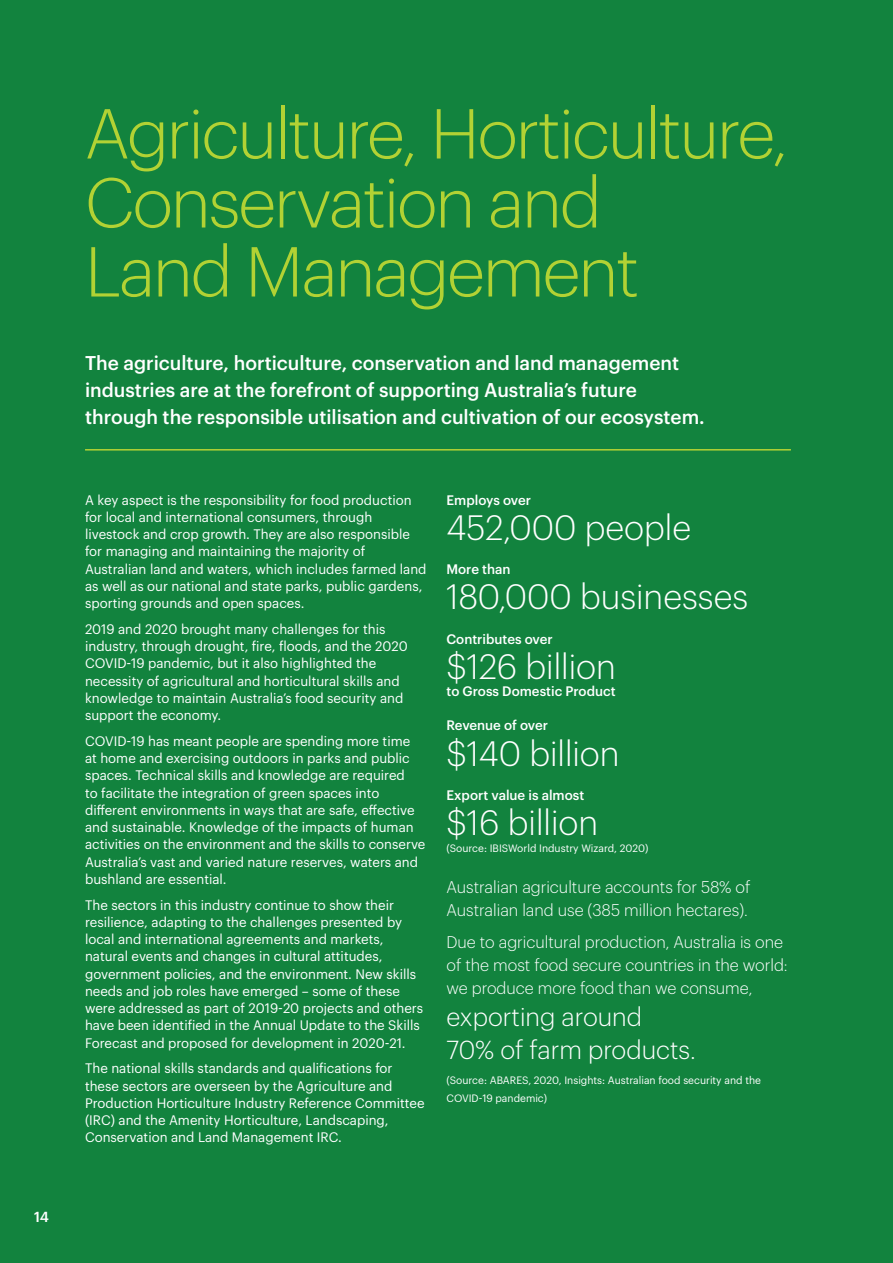
<style>
.page{position:relative;width:893px;height:1263px;background:#12833e}
.page>*{position:absolute;margin:0;border:0;box-sizing:border-box;transform-origin:0 0}
.Heading_1{font:300 69px/69px "Graphik";letter-spacing:-.03em;color:#b2d234}
.Body_1{font:300 34.5px "Graphik";color:#fff}
.Body_1-2{font:300 25.5px/32.2px "Graphik";color:#fff}
.Body_1-3{font:500 19.5px/27px "Graphik";color:#fff}
.Body_1-4{font:300 16.5px/23.2px "Graphik";color:#fff}
.Heading_5{font:500 14.25px "Graphik";color:#fff}
.Body_1-5{font:13.5px/17.2px "Graphik";color:#fff}
.Body_1-6{font:500 13.5px "Graphik";color:#fff}
.Body_1-7{font:10.5px/17.2px "Graphik";color:#fff}
</style>
<div class="page">
<hr style="left:85px;top:449px;width:706px;height:1px;background:#b2d234">
<p class="Heading_5" style="left:34px;top:1206px;width:16px">14</p>
<p class="Heading_1" style="left:85px;top:94px;width:705px">Agriculture, Horticulture,<br>Conservation and<br>Land Management</p>
<p class="Body_1-3" style="left:85px;top:347px;width:621px">The agriculture, horticulture, conservation and land management industries are at the forefront of supporting Australia’s future through the responsible utilisation and cultivation of our ecosystem.</p>
<p class="Body_1-5" style="left:85px;top:490px;width:343px">A key aspect is the responsibility for food production for local and international consumers, through livestock and crop growth. They are also responsible for managing and maintaining the majority of Australian land and waters, which includes farmed land as well as our national and state parks, public gardens, sporting grounds and open spaces.</p>
<p class="Body_1-5" style="left:85px;top:619px;width:324px">2019 and 2020 brought many challenges for this industry, through drought, fire, floods, and the 2020<br>COVID-19 pandemic, but it also highlighted the necessity of agricultural and horticultural skills and knowledge to maintain Australia’s food security and support the economy.</p>
<p class="Body_1-5" style="left:85px;top:731px;width:342px">COVID-19 has meant people are spending more time at home and exercising outdoors in parks and public spaces. Technical skills and knowledge are required<br>to facilitate the integration of green spaces into different environments in ways that are safe, effective and sustainable. Knowledge of the impacts of human activities on the environment and the skills to conserve Australia’s vast and varied nature reserves, waters and bushland are essential.</p>
<p class="Body_1-5" style="left:85px;top:895px;width:340px">The sectors in this industry continue to show their resilience, adapting to the challenges presented by local and international agreements and markets, natural events and changes in cultural attitudes, government policies, and the environment. New skills needs and job roles have emerged – some of these were addressed as part of 2019-20 projects and others have been identified in the Annual Update to the Skills Forecast and proposed for development in 2020-21.</p>
<p class="Body_1-5" style="left:85px;top:1059px;width:341px">The national skills standards and qualifications for these sectors are overseen by the Agriculture and Production Horticulture Industry Reference Committee (IRC) and the Amenity Horticulture, Landscaping, Conservation and Land Management IRC.</p>
<p class="Body_1-6" style="left:446px;top:489px;width:86px">Employs over</p>
<p class="Body_1" style="left:446px;top:502px;width:246px">452,000 people</p>
<p class="Body_1-6" style="left:446px;top:559px;width:66px">More than</p>
<p class="Body_1" style="left:446px;top:572px;width:303px">180,000 businesses</p>
<p class="Body_1-6" style="left:446px;top:628px;width:108px">Contributes over</p>
<p class="Body_1" style="left:446px;top:641px;width:171px">$126 billion</p>
<p class="Body_1-6" style="left:446px;top:681px;width:171px">to Gross Domestic Product</p>
<p class="Body_1-6" style="left:446px;top:715px;width:103px">Revenue of over</p>
<p class="Body_1" style="left:446px;top:728px;width:175px">$140 billion</p>
<p class="Body_1-6" style="left:446px;top:785px;width:139px">Export value is almost</p>
<p class="Body_1" style="left:446px;top:797px;width:153px">$16 billion</p>
<p class="Body_1-7" style="left:446px;top:839px;width:204px">(Source: IBISWorld Industry Wizard, 2020)</p>
<p class="Body_1-4" style="left:446px;top:874px;width:305px">Australian agriculture accounts for 58% of<br>Australian land use (385 million hectares).</p>
<p class="Body_1-4" style="left:446px;top:929px;width:343px">Due to agricultural production, Australia is one of the most food secure countries in the world: we produce more food than we consume,</p>
<p class="Body_1-2" style="left:446px;top:999px;width:251px">exporting around<br>70% of farm products.</p>
<p class="Body_1-7" style="left:446px;top:1071px;width:316px">(Source: ABARES, 2020, Insights: Australian food security and the<br>COVID-19 pandemic)</p>
</div>
